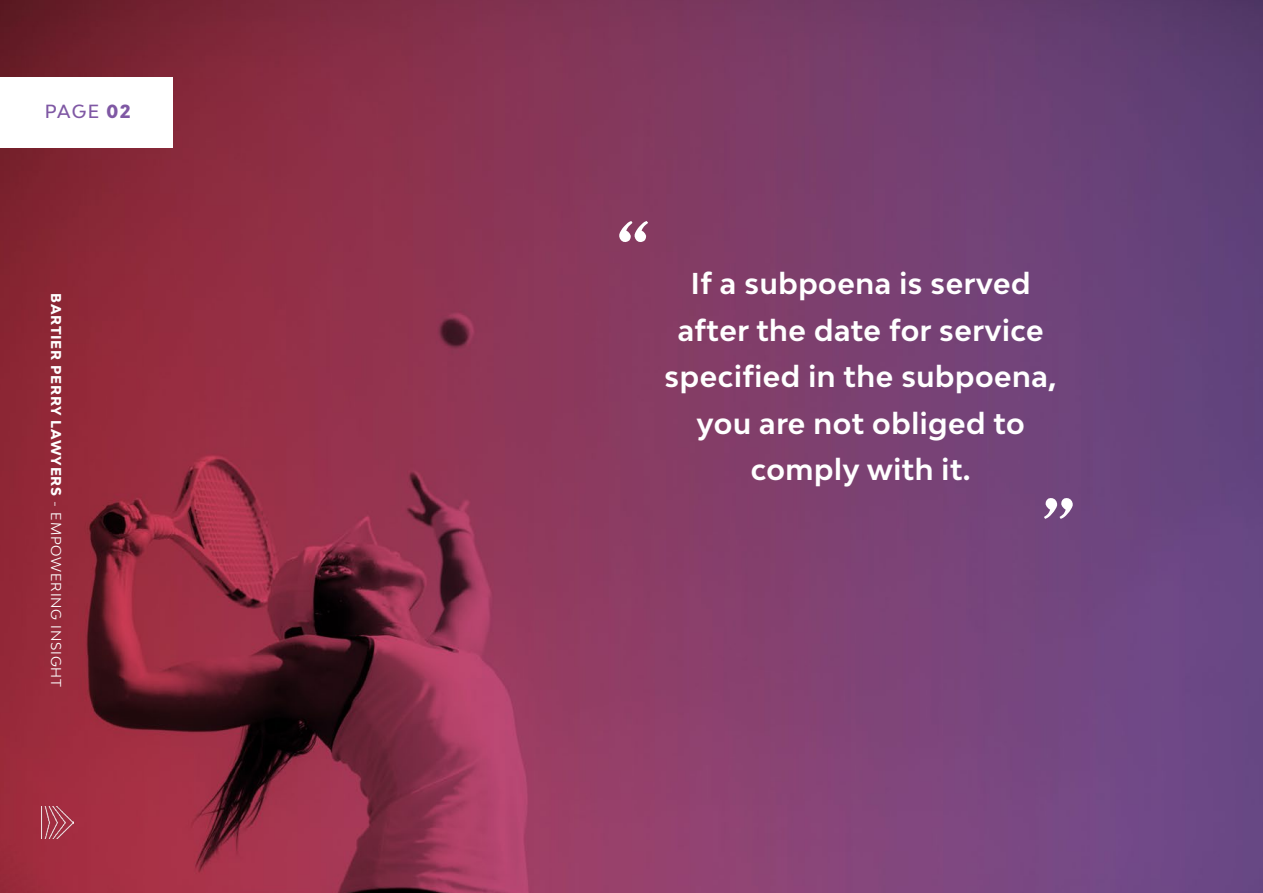
<style>
.page{position:relative;width:1263px;height:893px;background:#fff}
.page>*{position:absolute;margin:0;border:0;box-sizing:border-box;transform-origin:0 0}
.t1{font:240px "Adelicia Script Slant Rough";color:#fff}
.t2{font:700 28.5px/46.5px "Bw Modelica";letter-spacing:.02em;color:#fff;text-align:center}
.t3{font:500 18px "Bw Modelica";color:#7f58a4}
.t4{font:800 13.5px "Bw Modelica";letter-spacing:.06em;color:#fff}
.s1{font-weight:800}
.s2{font-weight:400}
</style>
<div class="page">
<img style="left:0;top:0;width:1263px;height:893px">
<div style="left:0;top:77px;width:173px;height:71px;background:#fff"></div>
<img style="left:41px;top:806px;width:32px;height:33px">
<p class="t3" style="left:45px;top:100px;width:87px">PAGE <span class="s1">02</span></p>
<p class="t4" style="left:65px;top:293px;width:395px;rotate:90deg">BARTIER PERRY LAWYERS <span class="s2">- EMPOWERING INSIGHT</span></p>
<p class="t1" style="left:631px;top:129px;width:31px">“</p>
<p class="t2" style="left:665px;top:260px;width:394px">If a subpoena is served after the date for service specified in the subpoena, you are not obliged to comply with it.</p>
<p class="t1" style="left:1060px;top:404px;width:44px">”</p>
</div>
